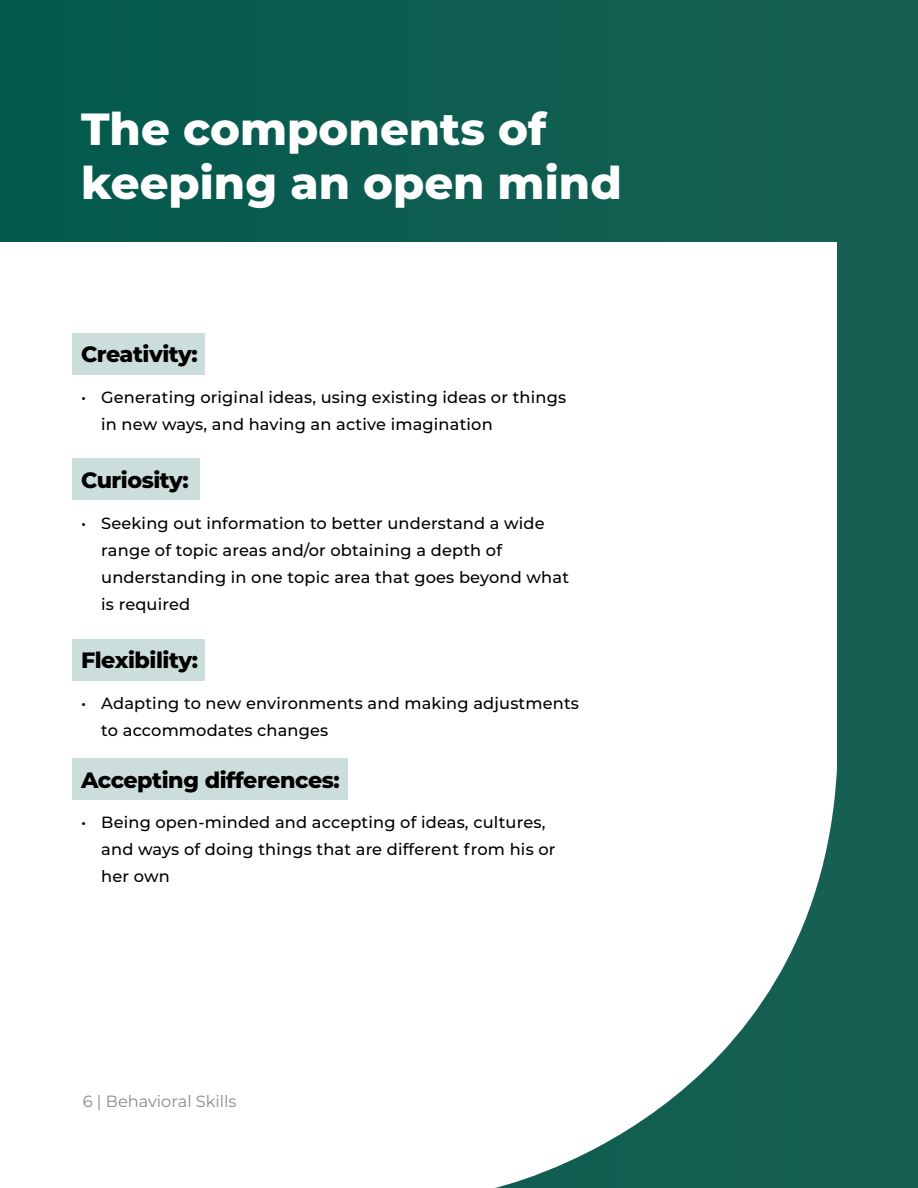
<style>
.page{position:relative;width:918px;height:1188px;background:#166053}
.page>*{position:absolute;margin:0;border:0;box-sizing:border-box;transform-origin:0 0}
.t1{font:800 45px/54px "Montserrat";color:#fff}
.t2{font:800 22.2px "Montserrat";letter-spacing:-.02em;color:#000}
.t3{font:500 16.2px/27px "Montserrat";letter-spacing:.01em;color:#000}
.t4{font:16.2px "Montserrat";color:#8a8a8d}
</style>
<div class="page">
<div style="left:0;top:242px;width:837px;height:946px;background:#fff"></div>
<div style="left:0;top:0;width:918px;height:242px;background:#0e5d50"></div>
<div style="left:72px;top:333px;width:133px;height:41px;background:#ccdedb"></div>
<div style="left:72px;top:459px;width:128px;height:41px;background:#ccdedb"></div>
<div style="left:72px;top:639px;width:133px;height:41px;background:#ccdedb"></div>
<div style="left:72px;top:758px;width:276px;height:42px;background:#ccdedb"></div>
<h1 class="t1" style="left:81px;top:99px;width:542px">The components of keeping an open mind</h1>
<h2 class="t2" style="left:81px;top:338px;width:118px">Creativity:</h2>
<p class="t3" style="left:101px;top:383px;width:466px;text-indent:-20px">• Generating original ideas, using existing ideas or things in new ways, and having an active imagination</p>
<h2 class="t2" style="left:81px;top:464px;width:109px">Curiosity:</h2>
<p class="t3" style="left:101px;top:509px;width:469px;text-indent:-20px">• Seeking out information to better understand a wide range of topic areas and/or obtaining a depth of understanding in one topic area that goes beyond what is required</p>
<h2 class="t2" style="left:81px;top:644px;width:118px">Flexibility:</h2>
<p class="t3" style="left:101px;top:689px;width:479px;text-indent:-20px">• Adapting to new environments and making adjustments to accommodates changes</p>
<h2 class="t2" style="left:81px;top:763px;width:260px">Accepting differences:</h2>
<p class="t3" style="left:101px;top:808px;width:456px;text-indent:-20px">• Being open-minded and accepting of ideas, cultures, and ways of doing things that are different from his or her own</p>
<p class="t4" style="left:83px;top:1090px;width:155px">6 | Behavioral Skills</p>
</div>
